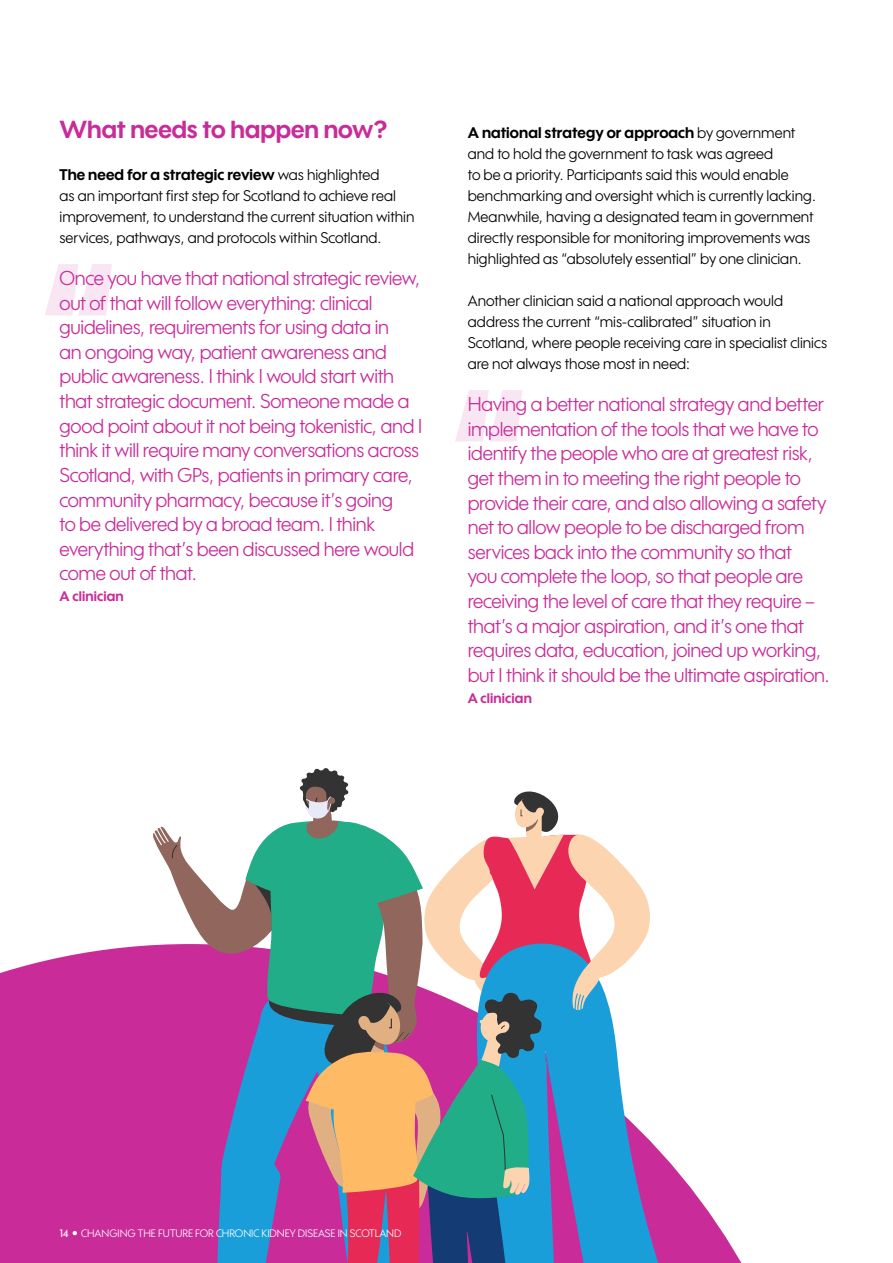
<style>
.page{position:relative;width:893px;height:1263px;background:#fff}
.page>*{position:absolute;margin:0;border:0;box-sizing:border-box;transform-origin:0 0}
.t1{font:700 24px "Wes FYW03";color:#c92c99}
.t2{font:19.5px/24.6px "Wes FYW03";letter-spacing:-.015em;color:#c92c99}
.t3{font:15px/21px "Wes FYW03";color:#000}
.t4{font:700 13.5px "Wes FYW03";letter-spacing:.015em;color:#c92c99}
.t5{font:10.5px "Wes FYW03";color:#fff}
.s1{font-weight:700}
.s2{font-weight:500}
</style>
<div class="page">
<svg style="left:455px;top:390px;width:67px;height:51px"></svg>
<svg style="left:45px;top:264px;width:67px;height:51px"></svg>
<svg style="left:0;top:945px;width:742px;height:318px;fill:#c92c99"></svg>
<svg style="left:652px;top:945px;width:19px;height:318px"></svg>
<svg style="left:153px;top:768px;width:499px;height:495px"></svg>
<svg style="left:73px;top:1231px;width:4px;height:4px"></svg>
<p class="t1" style="left:60px;top:114px;width:330px">What needs to happen now?</p>
<p class="t3" style="left:60px;top:164px;width:356px"><span class="s1">The need for a strategic review</span> was highlighted<br>as an important first step for Scotland to achieve real improvement, to understand the current situation within services, pathways, and protocols within Scotland.</p>
<p class="t2" style="left:60px;top:265px;width:364px">Once you have that national strategic review, out of that will follow everything: clinical guidelines, requirements for using data in<br>an ongoing way, patient awareness and public awareness. I think I would start with that strategic document. Someone made a good point about it not being tokenistic, and I think it will require many conversations across Scotland, with GPs, patients in primary care, community pharmacy, because it’s going<br>to be delivered by a broad team. I think everything that’s been discussed here would come out of that.</p>
<p class="t4" style="left:60px;top:588px;width:66px">A clinician</p>
<p class="t3" style="left:468px;top:122px;width:350px"><span class="s1">A national strategy or approach</span> by government and to hold the government to task was agreed<br>to be a priority. Participants said this would enable benchmarking and oversight which is currently lacking.<br>Meanwhile, having a designated team in government directly responsible for monitoring improvements was highlighted as “absolutely essential” by one clinician.</p>
<p class="t3" style="left:468px;top:290px;width:361px">Another clinician said a national approach would address the current “mis-calibrated” situation in Scotland, where people receiving care in specialist clinics are not always those most in need:</p>
<p class="t2" style="left:468px;top:391px;width:364px">Having a better national strategy and better implementation of the tools that we have to identify the people who are at greatest risk, get them in to meeting the right people to provide their care, and also allowing a safety net to allow people to be discharged from services back into the community so that<br>you complete the loop, so that people are receiving the level of care that they require – that’s a major aspiration, and it’s one that requires data, education, joined up working, but I think it should be the ultimate aspiration.</p>
<p class="t4" style="left:468px;top:689px;width:66px">A clinician</p>
<p class="t5" style="left:60px;top:1227px;width:343px"><span class="s2">14</span> CHANGING THE FUTURE FOR CHRONIC KIDNEY DISEASE IN SCOTLAND</p>
</div>
